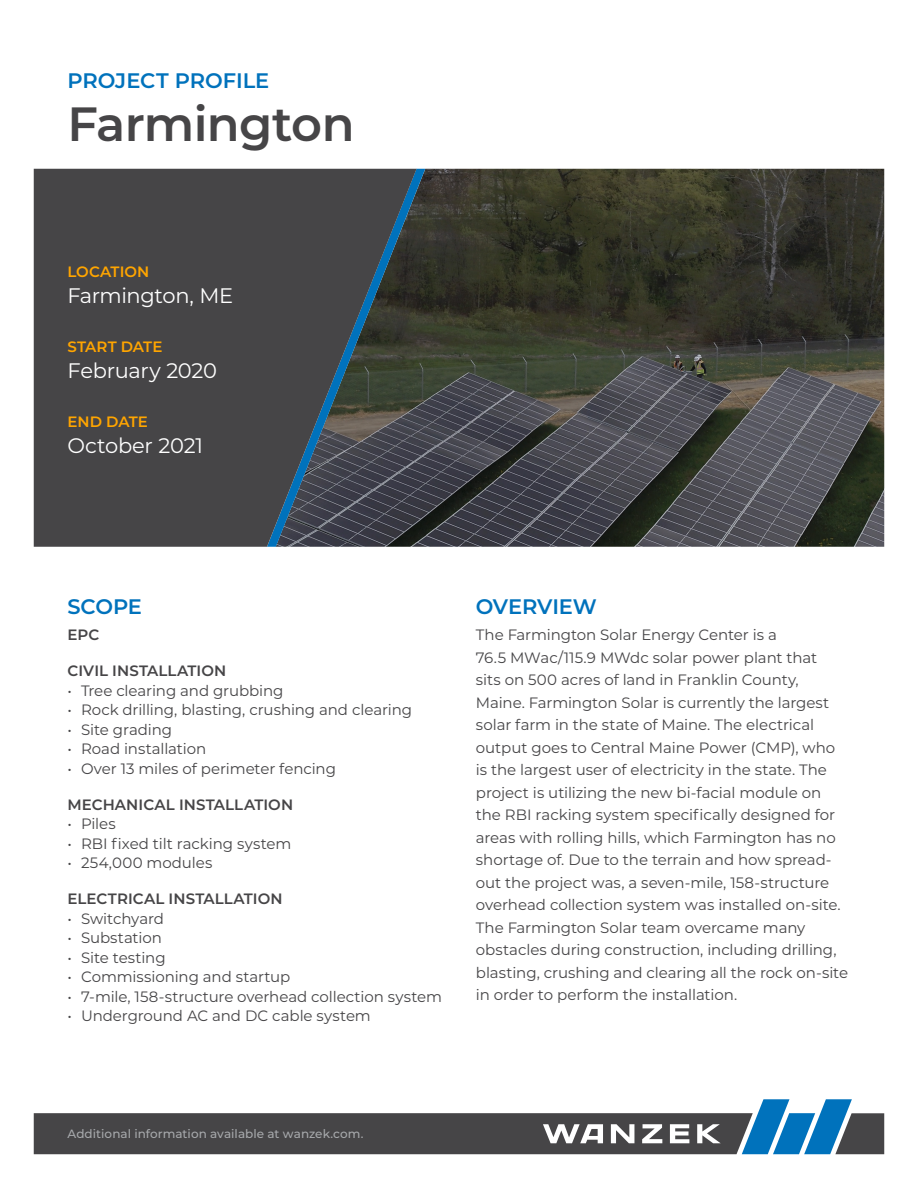
<style>
.page{position:relative;width:918px;height:1188px;background:#fff}
.page>*{position:absolute;margin:0;border:0;box-sizing:border-box;transform-origin:0 0}
.t1{font:600 48px "Montserrat";letter-spacing:-.015em;color:#464547}
.Details_Body{font:21px "Montserrat";letter-spacing:-.015em;color:#fff}
.Subtitle_1{font:600 21px "Montserrat";letter-spacing:-.005em;color:#0072bc}
.Body_Left_Standard{font:15px/22.5px "Montserrat";letter-spacing:-.005em;color:#464547}
.Subtitle_2{font:600 15px "Montserrat";letter-spacing:.005em;color:#464547}
.Details_Heading{font:600 15px "Montserrat";letter-spacing:.005em;color:#ffa500}
.t2{font:500 12px "Montserrat";letter-spacing:.005em;color:#a7a9ac}
</style>
<div class="page">
<svg style="left:34px;top:1099px;width:850px;height:55px"></svg>
<img style="left:425px;top:169px;width:459px;height:378px">
<svg style="left:417px;top:169px;width:8px;height:378px;background:#393e3d"></svg>
<svg style="left:34px;top:169px;width:383px;height:378px;background:#444549"></svg>
<h2 class="Subtitle_1" style="left:68px;top:65px;width:203px">PROJECT PROFILE</h2>
<p class="t1" style="left:68px;top:90px;width:289px">Farmington</p>
<p class="Details_Heading" style="left:68px;top:261px;width:83px">LOCATION</p>
<p class="Details_Body" style="left:68px;top:281px;width:167px">Farmington, ME</p>
<p class="Details_Heading" style="left:68px;top:336px;width:96px">START DATE</p>
<p class="Details_Body" style="left:68px;top:356px;width:151px">February 2020</p>
<p class="Details_Heading" style="left:68px;top:411px;width:82px">END DATE</p>
<p class="Details_Body" style="left:68px;top:431px;width:137px">October 2021</p>
<p class="Subtitle_1" style="left:68px;top:592px;width:76px">SCOPE</p>
<p class="Subtitle_2" style="left:68px;top:624px;width:33px">EPC</p>
<p class="Subtitle_2" style="left:68px;top:660px;width:160px">CIVIL INSTALLATION</p>
<p class="Body_Left_Standard" style="left:68px;top:678px;width:218px">• Tree clearing and grubbing</p>
<p class="Body_Left_Standard" style="left:68px;top:698px;width:346px">• Rock drilling, blasting, crushing and clearing</p>
<p class="Body_Left_Standard" style="left:68px;top:717px;width:106px">• Site grading</p>
<p class="Body_Left_Standard" style="left:68px;top:737px;width:140px">• Road installation</p>
<p class="Body_Left_Standard" style="left:68px;top:756px;width:270px">• Over 13 miles of perimeter fencing</p>
<p class="Subtitle_2" style="left:68px;top:794px;width:227px">MECHANICAL INSTALLATION</p>
<p class="Body_Left_Standard" style="left:68px;top:812px;width:50px">• Piles</p>
<p class="Body_Left_Standard" style="left:68px;top:831px;width:225px">• RBI fixed tilt racking system</p>
<p class="Body_Left_Standard" style="left:68px;top:851px;width:146px">• 254,000 modules</p>
<p class="Subtitle_2" style="left:68px;top:888px;width:217px">ELECTRICAL INSTALLATION</p>
<p class="Body_Left_Standard" style="left:68px;top:906px;width:98px">• Switchyard</p>
<p class="Body_Left_Standard" style="left:68px;top:926px;width:96px">• Substation</p>
<p class="Body_Left_Standard" style="left:68px;top:945px;width:100px">• Site testing</p>
<p class="Body_Left_Standard" style="left:68px;top:965px;width:224px">• Commissioning and startup</p>
<p class="Body_Left_Standard" style="left:68px;top:984px;width:376px">• 7-mile, 158-structure overhead collection system</p>
<p class="Body_Left_Standard" style="left:68px;top:1004px;width:305px">• Underground AC and DC cable system</p>
<p class="Subtitle_1" style="left:476px;top:592px;width:123px">OVERVIEW</p>
<p class="Body_Left_Standard" style="left:476px;top:623px;width:374px">The Farmington Solar Energy Center is a<br>76.5 MWac/115.9 MWdc solar power plant that<br>sits on 500 acres of land in Franklin County, Maine. Farmington Solar is currently the largest solar farm in the state of Maine. The electrical output goes to Central Maine Power (CMP), who is the largest user of electricity in the state. The project is utilizing the new bi-facial module on the RBI racking system specifically designed for areas with rolling hills, which Farmington has no shortage of. Due to the terrain and how spread&shy;out the project was, a seven-mile, 158-structure overhead collection system was installed on-site.<br>The Farmington Solar team overcame many obstacles during construction, including drilling, blasting, crushing and clearing all the rock on-site in order to perform the installation.</p>
<p class="t2" style="left:68px;top:1126px;width:298px">Additional information available at wanzek.com.</p>
</div>
